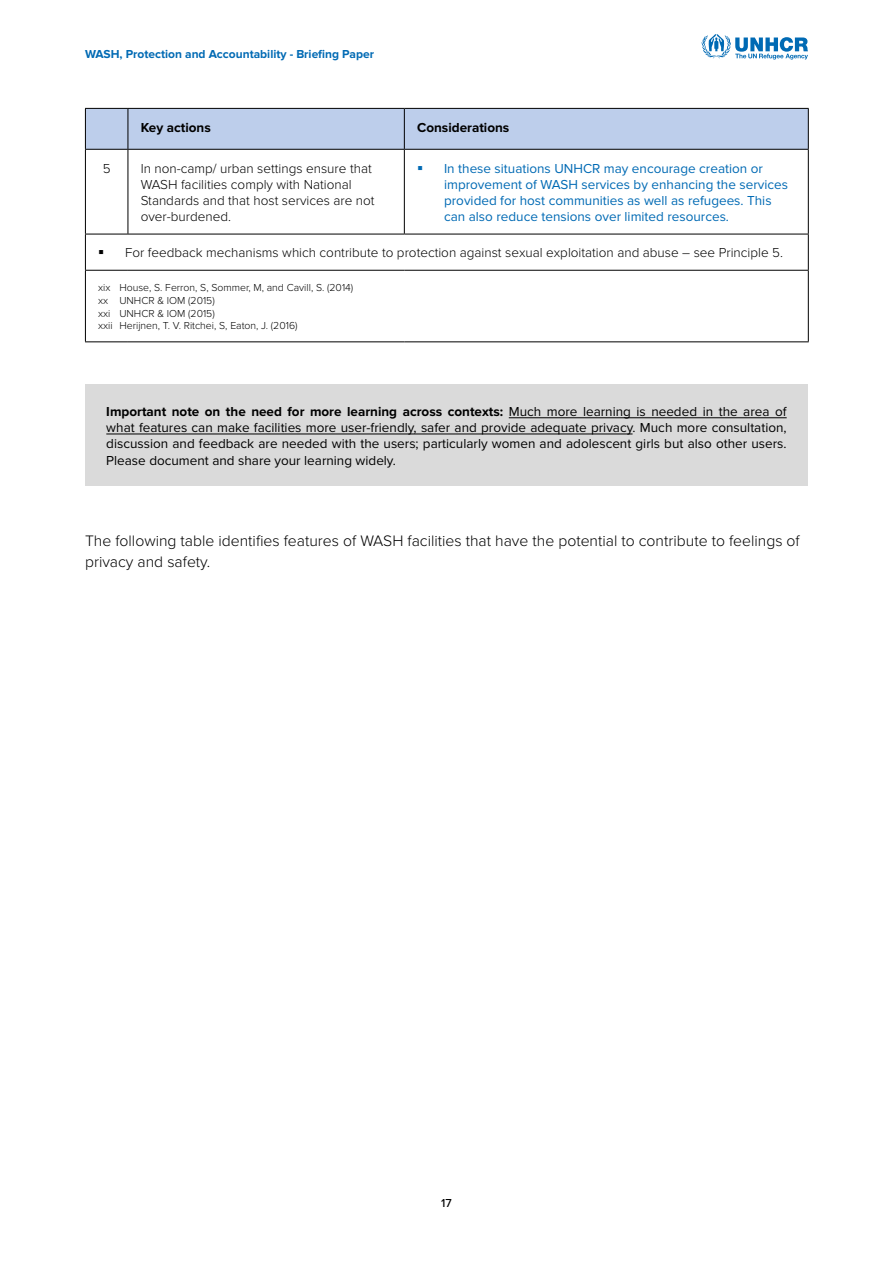
<style>
.page{position:relative;width:893px;height:1263px;background:#fff}
.page>*{position:absolute;margin:0;border:0;box-sizing:border-box;transform-origin:0 0}
.t1{font:300 15.75px/21px "Proxima Nova";color:#000}
.t2{font:13.5px/16.2px "Proxima Nova";color:#000;text-align:justify}
.t3{font:300 13.5px/16.2px "Proxima Nova";color:#000}
.t4{font:13.5px/16.2px "Proxima Nova";color:#006ab4}
.t5{font:700 13.5px "Proxima Nova";color:#000}
.t6{font:700 12px "Proxima Nova";color:#006ab4}
.t7{font:500 12px "Proxima Nova";color:#000}
.t8{font:300 10.5px/12.6px "Proxima Nova";color:#000}
.s1{font-weight:700}
</style>
<div class="page">
<svg style="left:701px;top:34px;width:107px;height:26px"></svg>
<div style="left:86px;top:109px;width:722px;height:40px;background:#bdceeb"></div>
<hr style="left:85px;top:108px;width:43px;height:1px;background:#000">
<hr style="left:85px;top:109px;width:1px;height:40px;background:#000">
<hr style="left:128px;top:108px;width:276px;height:1px;background:#000">
<hr style="left:128px;top:109px;width:1px;height:40px;background:#000">
<hr style="left:404px;top:108px;width:405px;height:1px;background:#000">
<hr style="left:404px;top:109px;width:1px;height:40px;background:#000">
<hr style="left:808px;top:109px;width:1px;height:40px;background:#000">
<hr style="left:85px;top:149px;width:43px;height:1px;background:#000">
<hr style="left:85px;top:150px;width:1px;height:84px;background:#000">
<hr style="left:128px;top:149px;width:276px;height:1px;background:#000">
<hr style="left:128px;top:150px;width:1px;height:84px;background:#000">
<hr style="left:404px;top:149px;width:405px;height:1px;background:#000">
<hr style="left:404px;top:150px;width:1px;height:84px;background:#000">
<hr style="left:808px;top:150px;width:1px;height:84px;background:#000">
<hr style="left:85px;top:234px;width:43px;height:1px;background:#000">
<hr style="left:85px;top:234px;width:1px;height:36px;background:#000">
<hr style="left:128px;top:234px;width:276px;height:1px;background:#000">
<hr style="left:404px;top:234px;width:405px;height:1px;background:#000">
<hr style="left:808px;top:234px;width:1px;height:36px;background:#000">
<hr style="left:85px;top:270px;width:43px;height:1px;background:#000">
<hr style="left:85px;top:271px;width:1px;height:70px;background:#000">
<hr style="left:128px;top:270px;width:276px;height:1px;background:#000">
<hr style="left:404px;top:270px;width:405px;height:1px;background:#000">
<hr style="left:808px;top:271px;width:1px;height:70px;background:#000">
<hr style="left:85px;top:341px;width:43px;height:1px;background:#000">
<hr style="left:128px;top:341px;width:276px;height:1px;background:#000">
<hr style="left:404px;top:341px;width:405px;height:1px;background:#000">
<div style="left:85px;top:384px;width:723px;height:102px;background:#dadada"></div>
<hr style="left:509px;top:417px;width:278px;height:1px;background:#000">
<hr style="left:106px;top:434px;width:527px;height:1px;background:#000">
<p class="t6" style="left:85px;top:48px;width:290px">WASH, Protection and Accountability - Briefing Paper</p>
<p class="t5" style="left:141px;top:120px;width:72px">Key actions</p>
<p class="t5" style="left:417px;top:120px;width:94px">Considerations</p>
<p class="t3" style="left:103px;top:160px;width:9px">5</p>
<p class="t3" style="left:141px;top:160px;width:235px">In non-camp/ urban settings ensure that WASH facilities comply with National Standards and that host services are not over-burdened.</p>
<p class="t4" style="left:444px;top:161px;width:345px">In these situations UNHCR may encourage creation or improvement of WASH services by enhancing the services provided for host communities as well as refugees. This can also reduce tensions over limited resources.</p>
<p class="t3" style="left:125px;top:245px;width:658px">For feedback mechanisms which contribute to protection against sexual exploitation and abuse – see Principle 5.</p>
<p class="t8" style="left:98px;top:282px;width:257px">xix House, S. Ferron, S, Sommer, M, and Cavill, S. (2014) xx UNHCR &amp; IOM (2015)<br>xxi UNHCR &amp; IOM (2015)<br>xxii Herijnen, T. V. Ritchei, S, Eaton, J. (2016)</p>
<p class="t2" style="left:106px;top:404px;width:682px"><span class="s1">Important note on the need for more learning across contexts:</span> Much more learning is needed in the area of what features can make facilities more user-friendly, safer and provide adequate privacy. Much more consultation, discussion and feedback are needed with the users; particularly women and adolescent girls but also other users.<br>Please document and share your learning widely.</p>
<p class="t1" style="left:85px;top:531px;width:716px">The following table identifies features of WASH facilities that have the potential to contribute to feelings of privacy and safety.</p>
<p class="t7" style="left:441px;top:1196px;width:12px">17</p>
</div>
